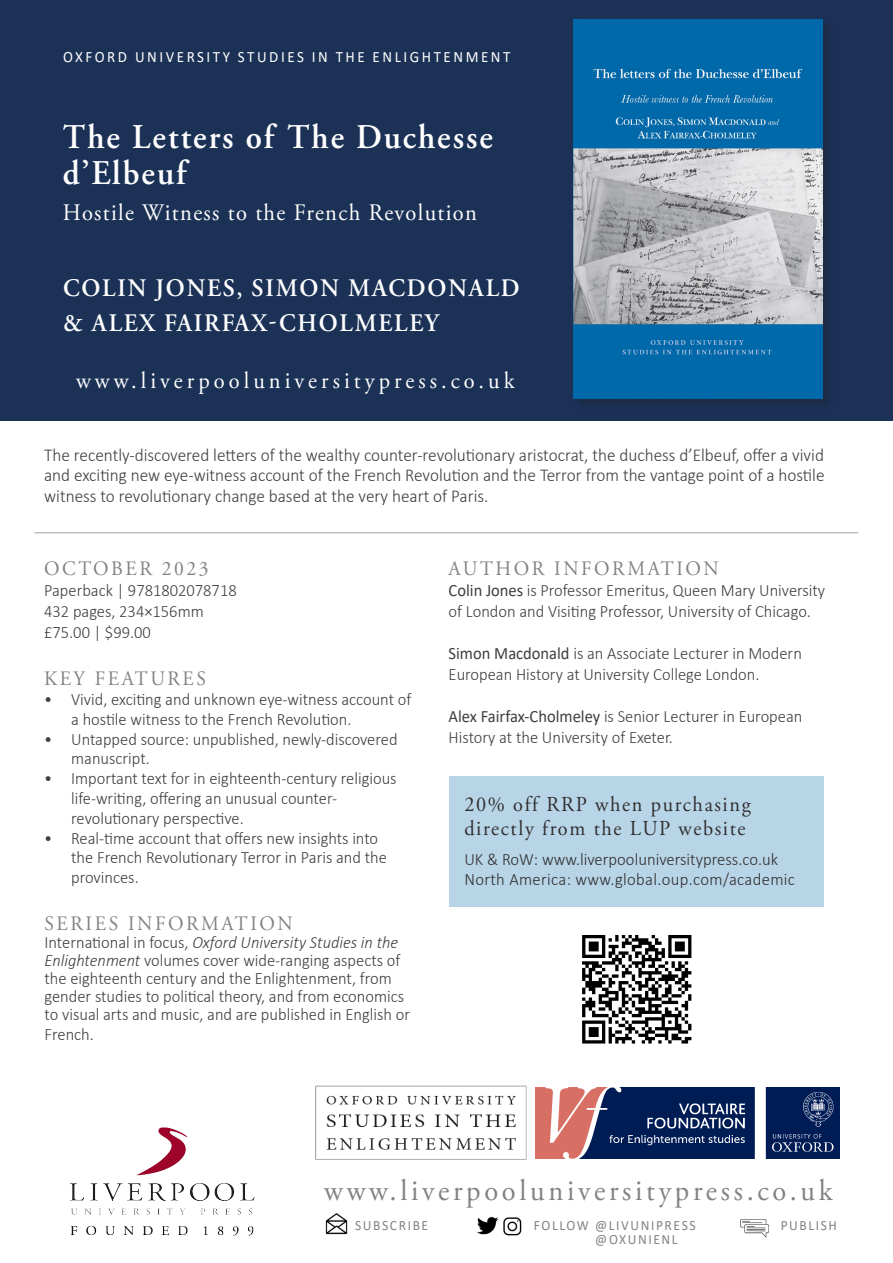
<style>
.page{position:relative;width:893px;height:1263px;background:#fff}
.page>*{position:absolute;margin:0;border:0;box-sizing:border-box;transform-origin:0 0}
.t1{font:600 34.65px/36px "Adobe Garamond Pro";letter-spacing:.06em;color:#fff;scale:.95 1}
.t2{font:30px "Adobe Garamond Pro";letter-spacing:.13em;color:#808285;scale:.95 1}
.t3{font:600 25.2px "Adobe Garamond Pro";letter-spacing:.075em;color:#fff;scale:.95 1}
.t4{font:23.7px "Adobe Garamond Pro";letter-spacing:.06em;color:#fff;scale:.95 1}
.t5{font:23.7px "Adobe Garamond Pro";letter-spacing:.18em;color:#fff;scale:.95 1}
.t6{font:21.3px/24.3px "Adobe Garamond Pro";letter-spacing:.08em;color:#312f30;scale:.95 1}
.Half_page_body_copy_first_para{font:20.4px "Adobe Garamond Pro";letter-spacing:.13em;color:#808285;scale:.95 1}
.Half_page_body_copy_first_para-2{font:300 18.15px/20.7px "Calibri";color:#3e3e3f;text-align:justify;scale:.95 1}
.Half_page_body_copy_first_para-3{font:300 17.4px/19.8px "Calibri";color:#3e3e3f;scale:.95 1}
.t7{font:300 17.4px "Calibri";color:#312f30;scale:.96 1}
.t8{font:300 17.4px "Calibri";letter-spacing:.02em;color:#312f30;scale:.96 1}
.t9{font:15.75px "Calibri";letter-spacing:.17em;color:#fff;scale:.95 1}
.t10{font:14.1px "Calibri";letter-spacing:.12em;color:#808285;scale:.95 1}
.s1{font-style:italic}
.s2{font-weight:400}
</style>
<div class="page">
<div style="left:450px;top:776px;width:374px;height:131px;background:#b8d5e7"></div>
<div style="left:0;top:0;width:893px;height:421px;background:#1b3156"></div>
<div style="left:572px;top:18px;width:263px;height:394px;background:#231f20;opacity:.3"></div>
<img style="left:573px;top:19px;width:249px;height:379px">
<img style="left:503px;top:1217px;width:19px;height:19px">
<img style="left:478px;top:1216px;width:20px;height:19px">
<hr style="left:35px;top:532px;width:823px;height:1px;background:#9d9fa2">
<img style="left:70px;top:1127px;width:185px;height:109px">
<img style="left:326px;top:1213px;width:22px;height:22px">
<img style="left:740px;top:1219px;width:29px;height:19px">
<img style="left:548px;top:1087px;width:291px;height:72px">
<img style="left:315px;top:1085px;width:233px;height:75px">
<img style="left:582px;top:935px;width:110px;height:109px">
<p class="t9" style="left:63px;top:45px;width:472px">OXFORD UNIVERSITY STUDIES IN THE ENLIGHTENMENT</p>
<p class="t1" style="left:63px;top:119px;width:454px">The Letters of The Duchesse d’Elbeuf</p>
<p class="t4" style="left:63px;top:198px;width:437px">Hostile Witness to the French Revolution</p>
<p class="t3" style="left:63px;top:274px;width:482px">COLIN JONES, SIMON MACDONALD</p>
<p class="t3" style="left:63px;top:308px;width:397px">&amp; ALEX FAIRFAX-CHOLMELEY</p>
<p class="t5" style="left:76px;top:366px;width:463px">www.liverpooluniversitypress.co.uk</p>
<p class="Half_page_body_copy_first_para-2" style="left:44px;top:444px;width:823px">The recently-discovered letters of the wealthy counter-revolutionary aristocrat, the duchess d’Elbeuf, offer a vivid and exciting new eye-witness account of the French Revolution and the Terror from the vantage point of a hostile witness to revolutionary change based at the very heart of Paris.</p>
<p class="Half_page_body_copy_first_para" style="left:44px;top:556px;width:174px">OCTOBER 2023</p>
<p class="Half_page_body_copy_first_para-3" style="left:44px;top:580px;width:204px">Paperback | 9781802078718</p>
<p class="Half_page_body_copy_first_para-3" style="left:44px;top:601px;width:169px">432 pages, 234×156mm</p>
<p class="Half_page_body_copy_first_para-3" style="left:44px;top:622px;width:114px">£75.00 | $99.00</p>
<p class="Half_page_body_copy_first_para" style="left:44px;top:666px;width:172px">KEY FEATURES</p>
<p class="Half_page_body_copy_first_para-3" style="left:71px;top:689px;width:360px;text-indent:-27px">• Vivid, exciting and unknown eye-witness account of a hostile witness to the French Revolution.</p>
<p class="Half_page_body_copy_first_para-3" style="left:71px;top:729px;width:345px;text-indent:-27px">• Untapped source: unpublished, newly-discovered manuscript.</p>
<p class="Half_page_body_copy_first_para-3" style="left:71px;top:768px;width:344px;text-indent:-27px">• Important text for in eighteenth-century religious life-writing, offering an unusual counter&shy;revolutionary perspective.</p>
<p class="Half_page_body_copy_first_para-3" style="left:71px;top:828px;width:334px;text-indent:-27px">• Real-time account that offers new insights into the French Revolutionary Terror in Paris and the provinces.</p>
<p class="Half_page_body_copy_first_para" style="left:45px;top:912px;width:263px">SERIES INFORMATION</p>
<p class="Half_page_body_copy_first_para-3" style="left:45px;top:933px;width:386px;line-height:18px">International in focus, <span class="s1">Oxford University Studies in the Enlightenment</span> volumes cover wide-ranging aspects of the eighteenth century and the Enlightenment, from gender studies to political theory, and from economics to visual arts and music, and are published in English or</p>
<p class="Half_page_body_copy_first_para-3" style="left:45px;top:1024px;width:54px">French.</p>
<p class="Half_page_body_copy_first_para" style="left:449px;top:556px;width:286px">AUTHOR INFORMATION</p>
<p class="Half_page_body_copy_first_para-3" style="left:449px;top:580px;width:398px;line-height:21px"><span class="s2">Colin Jones</span> is Professor Emeritus, Queen Mary University of London and Visiting Professor, University of Chicago.</p>
<p class="Half_page_body_copy_first_para-3" style="left:449px;top:643px;width:373px;line-height:21px"><span class="s2">Simon Macdonald</span> is an Associate Lecturer in Modern<br>European History at University College London.</p>
<p class="Half_page_body_copy_first_para-3" style="left:449px;top:706px;width:374px;line-height:21px"><span class="s2">Alex Fairfax-Cholmeley</span> is Senior Lecturer in European<br>History at the University of Exeter.</p>
<p class="t6" style="left:464px;top:793px;width:303px">20% off RRP when purchasing directly from the LUP website</p>
<p class="t7" style="left:464px;top:849px;width:328px">UK &amp; RoW: www.liverpooluniversitypress.co.uk</p>
<p class="t8" style="left:464px;top:869px;width:346px">North America: www.global.oup.com/academic</p>
<p class="t2" style="left:324px;top:1172px;width:537px">www.liverpooluniversitypress.co.uk</p>
<p class="t10" style="left:781px;top:1215px;width:61px">PUBLISH</p>
<p class="t10" style="left:355px;top:1215px;width:79px">SUBSCRIBE</p>
<p class="t10" style="left:534px;top:1215px;width:172px">FOLLOW @LIVUNIPRESS</p>
<p class="t10" style="left:595px;top:1230px;width:88px">@OXUNIENL</p>
</div>
